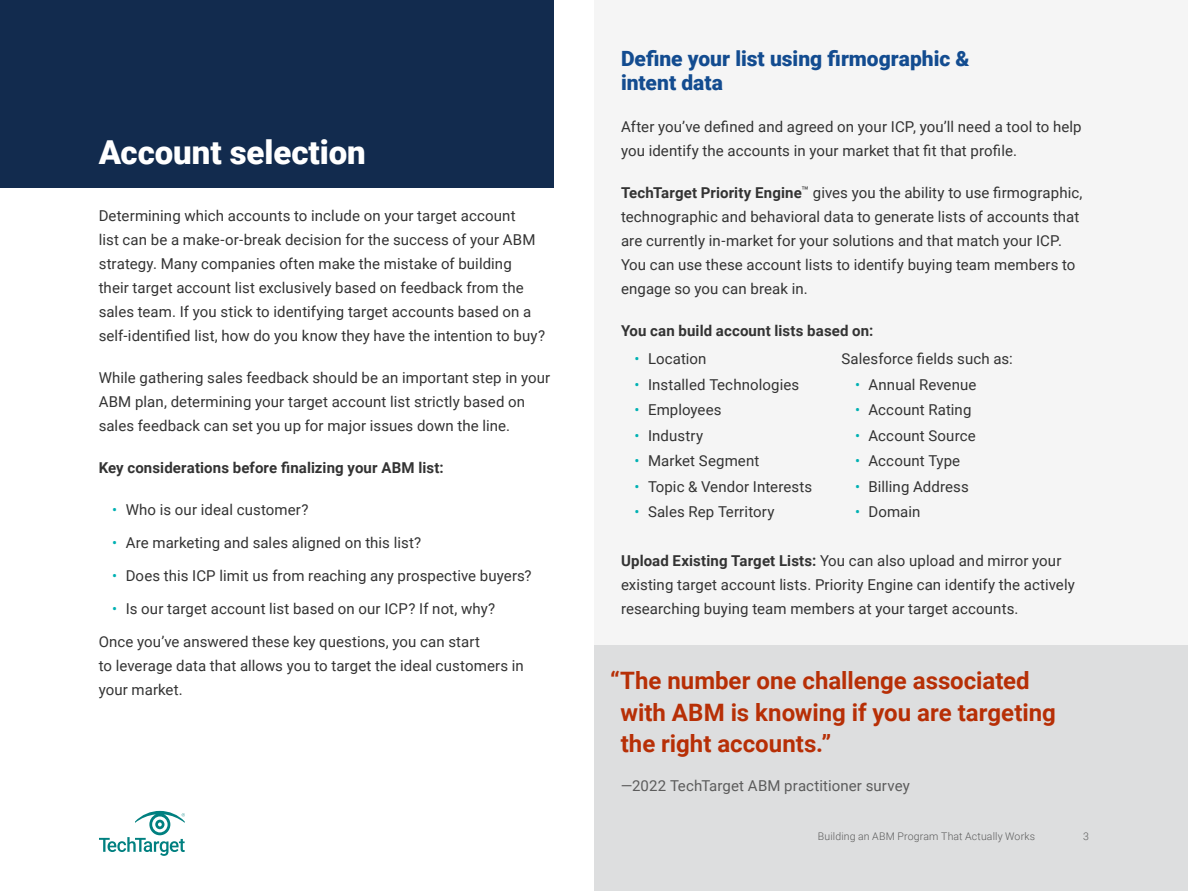
<style>
.page{position:relative;width:1188px;height:891px;background:#fff}
.page>*{position:absolute;margin:0;border:0;box-sizing:border-box;transform-origin:0 0}
.t1{font:900 33px "Roboto";letter-spacing:-.005em;color:#fff}
.t2{font:700 24px/31.5px "Roboto";color:#b72f06}
.t3{font:900 21px/24px "Roboto";color:#134c90}
.t4{font:15px/24px "Roboto";letter-spacing:.005em;color:#333}
.t5{font:700 15px "Roboto";letter-spacing:.01em;color:#333}
.t6{font:15px "Roboto";letter-spacing:.01em;color:#5c5c5c}
.t7{font:300 10.5px "Roboto";letter-spacing:.015em;color:#5c5c5c}
.s1{color:#00b1b3}
.s2{font-weight:700}
</style>
<div class="page">
<svg style="left:99px;top:811px;width:86px;height:45px"></svg>
<div style="left:594px;top:0;width:594px;height:891px;background:#f5f5f5"></div>
<div style="left:594px;top:646px;width:594px;height:245px;background:#dddedf"></div>
<div style="left:0;top:0;width:554px;height:187px;background:#122b4e"></div>
<h1 class="t1" style="left:99px;top:129px;width:269px">Account selection</h1>
<p class="t4" style="left:99px;top:203px;width:448px">Determining which accounts to include on your target account<br>list can be a make-or-break decision for the success of your ABM strategy. Many companies often make the mistake of building their target account list exclusively based on feedback from the sales team. If you stick to identifying target accounts based on a self-identified list, how do you know they have the intention to buy?</p>
<p class="t4" style="left:99px;top:365px;width:453px">While gathering sales feedback should be an important step in your<br>ABM plan, determining your target account list strictly based on sales feedback can set you up for major issues down the line.</p>
<p class="t5" style="left:99px;top:457px;width:347px">Key considerations before finalizing your ABM list:</p>
<p class="t4" style="left:112px;top:497px;width:198px"><span class="s1">•</span> Who is our ideal customer?</p>
<p class="t4" style="left:112px;top:530px;width:311px"><span class="s1">•</span> Are marketing and sales aligned on this list?</p>
<p class="t4" style="left:112px;top:563px;width:421px"><span class="s1">•</span> Does this ICP limit us from reaching any prospective buyers?</p>
<p class="t4" style="left:112px;top:596px;width:385px"><span class="s1">•</span> Is our target account list based on our ICP? If not, why?</p>
<p class="t4" style="left:99px;top:629px;width:427px">Once you’ve answered these key questions, you can start<br>to leverage data that allows you to target the ideal customers in your market.</p>
<h3 class="t3" style="left:621px;top:45px;width:350px">Define your list using firmographic &amp; intent data</h3>
<p class="t4" style="left:621px;top:114px;width:462px">After you’ve defined and agreed on your ICP, you’ll need a tool to help you identify the accounts in your market that fit that profile.</p>
<p class="t4" style="left:621px;top:180px;width:463px"><span class="s2">TechTarget Priority Engine</span><sup>™</sup> gives you the ability to use firmographic, technographic and behavioral data to generate lists of accounts that are currently in-market for your solutions and that match your ICP.<br>You can use these account lists to identify buying team members to engage so you can break in.</p>
<p class="t5" style="left:621px;top:320px;width:254px">You can build account lists based on:</p>
<p class="t4" style="left:842px;top:346px;width:173px">Salesforce fields such as:</p>
<p class="t4" style="left:855px;top:372px;width:123px"><span class="s1">•</span> Annual Revenue</p>
<p class="t4" style="left:855px;top:397px;width:118px"><span class="s1">•</span> Account Rating</p>
<p class="t4" style="left:855px;top:423px;width:122px"><span class="s1">•</span> Account Source</p>
<p class="t4" style="left:855px;top:448px;width:107px"><span class="s1">•</span> Account Type</p>
<p class="t4" style="left:855px;top:474px;width:115px"><span class="s1">•</span> Billing Address</p>
<p class="t4" style="left:855px;top:499px;width:67px"><span class="s1">•</span> Domain</p>
<p class="t4" style="left:621px;top:548px;width:455px"><span class="s2">Upload Existing Target Lists:</span> You can also upload and mirror your existing target account lists. Priority Engine can identify the actively researching buying team members at your target accounts.</p>
<p class="t4" style="left:634px;top:346px;width:74px"><span class="s1">•</span> Location</p>
<p class="t4" style="left:634px;top:372px;width:166px"><span class="s1">•</span> Installed Technologies</p>
<p class="t4" style="left:634px;top:397px;width:89px"><span class="s1">•</span> Employees</p>
<p class="t4" style="left:634px;top:423px;width:70px"><span class="s1">•</span> Industry</p>
<p class="t4" style="left:634px;top:448px;width:126px"><span class="s1">•</span> Market Segment</p>
<p class="t4" style="left:634px;top:474px;width:179px"><span class="s1">•</span> Topic &amp; Vendor Interests</p>
<p class="t4" style="left:634px;top:499px;width:142px"><span class="s1">•</span> Sales Rep Territory</p>
<h2 class="t2" style="left:621px;top:664px;width:437px;text-indent:-10px">“The number one challenge associated with ABM is knowing if you are targeting the right accounts.”</h2>
<p class="t6" style="left:621px;top:775px;width:290px">—2022 TechTarget ABM practitioner survey</p>
<p class="t7" style="left:818px;top:829px;width:219px">Building an ABM Program That Actually Works</p>
<p class="t7" style="left:1083px;top:829px;width:7px">3</p>
</div>
